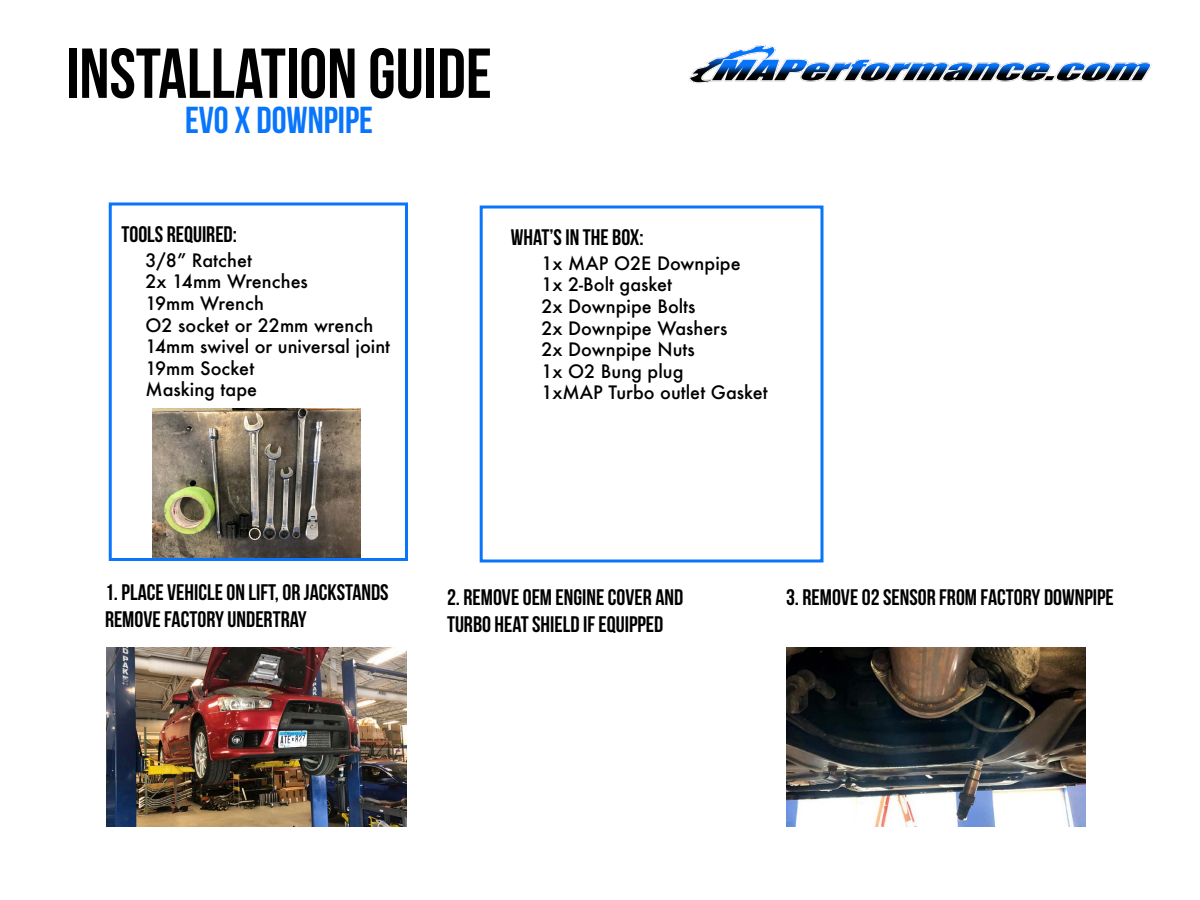
<style>
.page{position:relative;width:1200px;height:900px;background:#fff}
.page>*{position:absolute;margin:0;border:0;box-sizing:border-box;transform-origin:0 0}
.t1{font:70.5px "Bebas Neue";color:#000}
.t2{font:37.5px "Bebas Neue";color:#0875fb}
.t3{font:22.5px "Bebas Neue";color:#000}
.t4{font:500 18px "Futura";color:#000}
</style>
<div class="page">
<img style="left:689px;top:45px;width:463px;height:39px">
<img style="left:153px;top:408px;width:207px;height:149px">
<img style="left:106px;top:648px;width:300px;height:178px">
<img style="left:786px;top:648px;width:300px;height:178px">
<div style="left:109px;top:202px;width:299px;height:359px;border:3px solid #0875fb"></div>
<div style="left:480px;top:206px;width:344px;height:356px;border:3px solid #0875fb"></div>
<p class="t1" style="left:66px;top:35px;width:427px">INSTALLATION GUIDE</p>
<p class="t2" style="left:185px;top:100px;width:189px">EVO X DOWNPIPE</p>
<p class="t3" style="left:122px;top:222px;width:117px">TOOLS REQUIRED:</p>
<p class="t4" style="left:146px;top:248px;width:108px">3/8” Ratchet</p>
<p class="t4" style="left:146px;top:269px;width:164px">2x 14mm Wrenches</p>
<p class="t4" style="left:146px;top:291px;width:120px">19mm Wrench</p>
<p class="t4" style="left:146px;top:313px;width:229px">O2 socket or 22mm wrench</p>
<p class="t4" style="left:146px;top:334px;width:246px">14mm swivel or universal joint</p>
<p class="t4" style="left:146px;top:356px;width:110px">19mm Socket</p>
<p class="t4" style="left:146px;top:377px;width:113px">Masking tape</p>
<p class="t3" style="left:511px;top:225px;width:134px">WHAT’S IN THE BOX:</p>
<p class="t4" style="left:542px;top:251px;width:201px">1x MAP O2E Downpipe</p>
<p class="t4" style="left:542px;top:272px;width:132px">1x 2-Bolt gasket</p>
<p class="t4" style="left:542px;top:294px;width:156px">2x Downpipe Bolts</p>
<p class="t4" style="left:542px;top:316px;width:187px">2x Downpipe Washers</p>
<p class="t4" style="left:542px;top:337px;width:155px">2x Downpipe Nuts</p>
<p class="t4" style="left:542px;top:359px;width:144px">1x O2 Bung plug</p>
<p class="t4" style="left:542px;top:380px;width:228px">1xMAP Turbo outlet Gasket</p>
<p class="t3" style="left:105px;top:580px;width:285px">1. PLACE VEHICLE ON LIFT, OR JACKSTANDS</p>
<p class="t3" style="left:105px;top:607px;width:203px">REMOVE FACTORY UNDERTRAY</p>
<p class="t3" style="left:447px;top:585px;width:238px">2. REMOVE OEM ENGINE COVER AND</p>
<p class="t3" style="left:447px;top:612px;width:218px">TURBO HEAT SHIELD IF EQUIPPED</p>
<p class="t3" style="left:786px;top:585px;width:329px">3. REMOVE O2 SENSOR FROM FACTORY DOWNPIPE</p>
</div>
